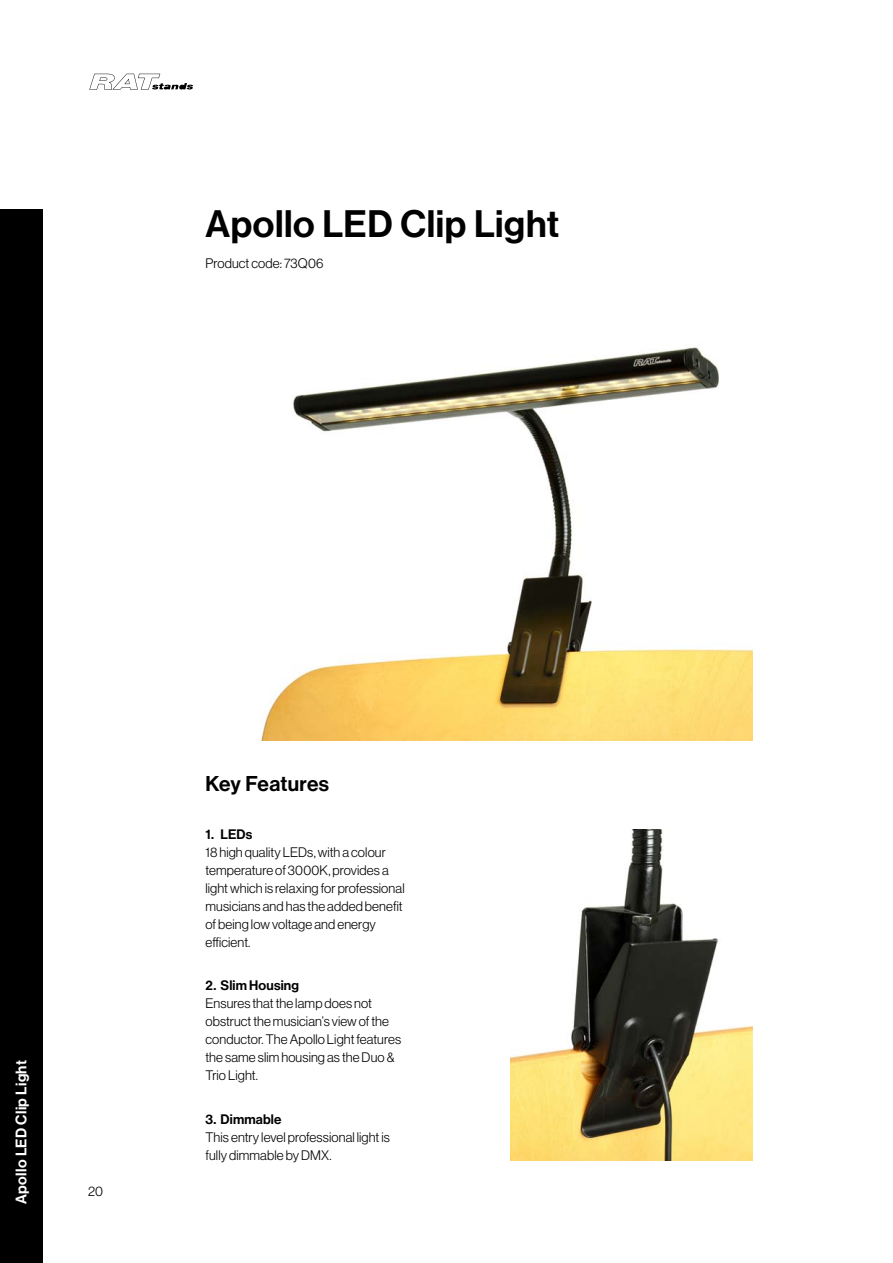
<style>
.page{position:relative;width:893px;height:1263px;background:#fff}
.page>*{position:absolute;margin:0;border:0;box-sizing:border-box;transform-origin:0 0}
.t1{font:37.5px "N Haas Grotesk DS Pro 65 Md";letter-spacing:.015em;color:#000}
.t2{font:21px "N Haas Grotesk DS Pro 65 Md";letter-spacing:.01em;color:#000}
.t3{font:15px "N Haas Grotesk DS Pro 65 Md";letter-spacing:.025em;color:#fff}
.t4{font:13.5px/18px "N Haas Grotesk DS Pro 45 Lt";letter-spacing:.01em;color:#000}
.t5{font:13.5px "N Haas Grotesk DS Pro 65 Md";letter-spacing:.01em;color:#000}
</style>
<div class="page">
<img style="left:260px;top:346px;width:493px;height:394px">
<img style="left:510px;top:829px;width:243px;height:332px">
<div style="left:0;top:210px;width:43px;height:1053px;background:#000"></div>
<svg style="left:89px;top:74px;width:104px;height:16px"></svg>
<h1 class="t1" style="left:206px;top:202px;width:355px">Apollo LED Clip Light</h1>
<p class="t4" style="left:206px;top:254px;width:119px">Product code: 73Q06</p>
<p class="t3" style="left:13px;top:1204px;width:145px;rotate:-90deg">Apollo LED Clip Light</p>
<p class="t4" style="left:88px;top:1182px;width:16px">20</p>
<h2 class="t2" style="left:206px;top:771px;width:125px">Key Features</h2>
<p class="t5" style="left:206px;top:826px;width:48px">1. LEDs</p>
<p class="t4" style="left:206px;top:843px;width:201px">18 high quality LEDs, with a colour temperature of 3000K, provides a light which is relaxing for professional musicians and has the added benefit of being low voltage and energy efficient.</p>
<p class="t5" style="left:206px;top:977px;width:95px">2. Slim Housing</p>
<p class="t4" style="left:206px;top:994px;width:197px">Ensures that the lamp does not obstruct the musician’s view of the conductor. The Apollo Light features the same slim housing as the Duo &amp;<br>Trio Light.</p>
<p class="t5" style="left:206px;top:1111px;width:77px">3. Dimmable</p>
<p class="t4" style="left:206px;top:1128px;width:186px">This entry level professional light is fully dimmable by DMX.</p>
</div>
